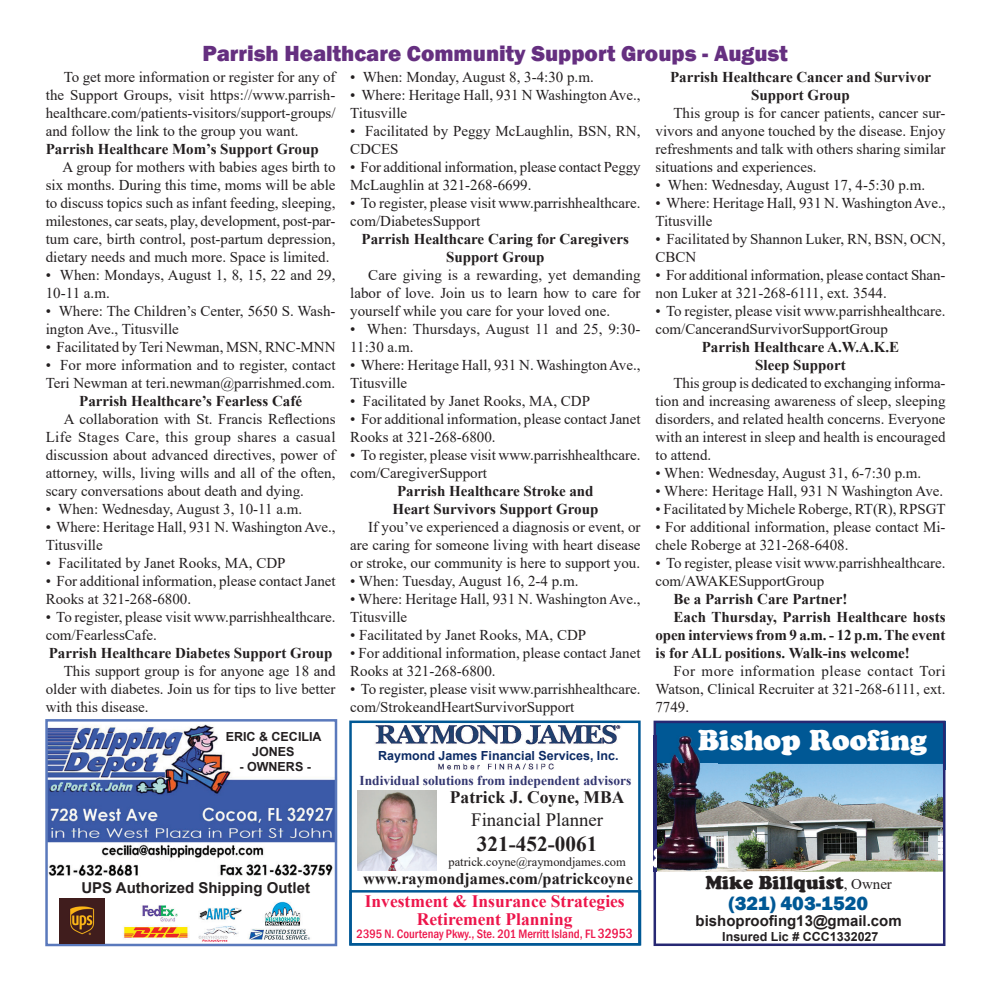
<style>
.page{position:relative;width:990px;height:990px;background:#fff}
.page>*{position:absolute;margin:0;border:0;box-sizing:border-box;transform-origin:0 0}
.t1{font:28.75px "Cupid Normal";color:#fff}
.t2{font:800 22.5px "Franklin Gothic";color:#652f80}
.t3{font:700 21.25px "Times New Roman";color:#231f20}
.t4{font:800 20px "Franklin Gothic";color:#005895}
.t5{font:18.75px "Cupid Normal";color:#231f20}
.t6{font:18.75px "Times New Roman";color:#231f20}
.t7{font:700 17.5px/17.5px "Times New Roman";color:#ed164b;text-align:center}
.t8{font:700 17.5px "Times New Roman";color:#231f20}
.t9{font:700 16.25px "Times New Roman";color:#231f20}
.t10{font:15px/18px "Times New Roman";color:#231f20}
.t11{font:700 15px/18px "Times New Roman";color:#231f20;text-align:center}
.t12{font:700 15px "Arial";color:#231f20}
.t13{font:700 13.5px "Times New Roman";color:#333670}
.t14{font:500 condensed 12.5px "Franklin Gothic";color:#ed164b}
.t15{font:700 12.5px/15px "Arial";color:#231f20;text-align:center}
.t16{font:700 12.5px "Arial";color:#0c2b65}
.t17{font:12.5px "Times New Roman";color:#231f20}
.s1{font-size:13.75px}
.s2{font-family:"Times New Roman";font-size:15px}
</style>
<div class="page">
<img style="left:123px;top:901px;width:187px;height:41px">
<img style="left:48px;top:724px;width:286px;height:152px">
<div style="left:45px;top:719px;width:292px;height:227px;border:2px solid #5a79bc"></div>
<div style="left:349px;top:721px;width:292px;height:225px;border:2px solid #005895"></div>
<img style="left:375px;top:726px;width:246px;height:44px">
<img style="left:358px;top:790px;width:78px;height:81px">
<div style="left:349px;top:890px;width:292px;height:56px;border:2px solid #005895"></div>
<div style="left:382px;top:750px;width:230px;height:11px;background:#fff"></div>
<img style="left:60px;top:899px;width:45px;height:45px">
<img style="left:654px;top:721px;width:291px;height:225px">
<img style="left:656px;top:736px;width:61px;height:135px">
<img style="left:654px;top:736px;width:2px;height:135px">
<img style="left:699px;top:736px;width:18px;height:20px">
<h2 class="t2" style="left:202px;top:40px;width:587px">Parrish Healthcare Community Support Groups - August</h2>
<p class="t10" style="left:46px;top:68px;width:291px;text-align:justify;text-indent:18px">To get more information or register for any of the Support Groups, visit https://www.parrish&shy;healthcare.com/patients-visitors/support-groups/ and follow the link to the group you want.</p>
<p class="t11" style="left:46px;top:140px;width:275px">Parrish Healthcare Mom’s Support Group</p>
<p class="t10" style="left:46px;top:158px;width:291px;text-align:justify;text-indent:17px">A group for mothers with babies ages birth to six months. During this time, moms will be able to discuss topics such as infant feeding, sleeping, milestones, car seats, play, development, post-par&shy;tum care, birth control, post-partum depression, dietary needs and much more. Space is limited.</p>
<p class="t10" style="left:46px;top:266px;width:291px">• When: Mondays, August 1, 8, 15, 22 and 29,<br>10-11 a.m.</p>
<p class="t10" style="left:46px;top:302px;width:291px">• Where: The Children’s Center, 5650 S. Wash&shy;ington Ave., Titusville</p>
<p class="t10" style="left:46px;top:338px;width:291px">• Facilitated by Teri Newman, MSN, RNC-MNN</p>
<p class="t10" style="left:46px;top:356px;width:291px">• For more information and to register, contact<br>Teri Newman at teri.newman@parrishmed.com.</p>
<p class="t11" style="left:79px;top:392px;width:224px">Parrish Healthcare’s Fearless Café</p>
<p class="t10" style="left:46px;top:410px;width:291px;text-align:justify;text-indent:18px">A collaboration with St. Francis Reflections Life Stages Care, this group shares a casual discussion about advanced directives, power of attorney, wills, living wills and all of the often, scary conversations about death and dying.</p>
<p class="t10" style="left:46px;top:500px;width:258px">• When: Wednesday, August 3, 10-11 a.m.</p>
<p class="t10" style="left:46px;top:518px;width:291px">• Where: Heritage Hall, 931 N. Washington Ave.,<br>Titusville</p>
<p class="t10" style="left:46px;top:554px;width:241px">• Facilitated by Janet Rooks, MA, CDP</p>
<p class="t10" style="left:46px;top:572px;width:291px">• For additional information, please contact Janet<br>Rooks at 321-268-6800.</p>
<p class="t10" style="left:46px;top:608px;width:291px">• To register, please visit www.parrishhealthcare. com/FearlessCafe.</p>
<p class="t11" style="left:49px;top:644px;width:285px">Parrish Healthcare Diabetes Support Group</p>
<p class="t10" style="left:46px;top:662px;width:291px;text-align:justify;text-indent:18px">This support group is for anyone age 18 and older with diabetes. Join us for tips to live better with this disease.</p>
<p class="t10" style="left:350px;top:68px;width:245px">• When: Monday, August 8, 3-4:30 p.m.</p>
<p class="t10" style="left:350px;top:86px;width:292px">• Where: Heritage Hall, 931 N Washington Ave.,<br>Titusville</p>
<p class="t10" style="left:350px;top:122px;width:292px">• Facilitated by Peggy McLaughlin, BSN, RN,<br>CDCES</p>
<p class="t10" style="left:350px;top:158px;width:292px">• For additional information, please contact Peggy<br>McLaughlin at 321-268-6699.</p>
<p class="t10" style="left:350px;top:194px;width:292px">• To register, please visit www.parrishhealthcare. com/DiabetesSupport</p>
<p class="t11" style="left:362px;top:230px;width:269px">Parrish Healthcare Caring for Caregivers<br>Support Group</p>
<p class="t10" style="left:350px;top:266px;width:292px;text-align:justify;text-indent:18px">Care giving is a rewarding, yet demanding labor of love. Join us to learn how to care for yourself while you care for your loved one.</p>
<p class="t10" style="left:350px;top:320px;width:292px">• When: Thursdays, August 11 and 25, 9:30-<br>11:30 a.m.</p>
<p class="t10" style="left:350px;top:356px;width:292px">• Where: Heritage Hall, 931 N. Washington Ave.,<br>Titusville</p>
<p class="t10" style="left:350px;top:392px;width:241px">• Facilitated by Janet Rooks, MA, CDP</p>
<p class="t10" style="left:350px;top:410px;width:292px">• For additional information, please contact Janet<br>Rooks at 321-268-6800.</p>
<p class="t10" style="left:350px;top:446px;width:292px">• To register, please visit www.parrishhealthcare. com/CaregiverSupport</p>
<p class="t11" style="left:392px;top:482px;width:207px">Parrish Healthcare Stroke and<br>Heart Survivors Support Group</p>
<p class="t10" style="left:350px;top:518px;width:292px;text-align:justify;text-indent:18px">If you’ve experienced a diagnosis or event, or are caring for someone living with heart disease or stroke, our community is here to support you.</p>
<p class="t10" style="left:350px;top:572px;width:230px">• When: Tuesday, August 16, 2-4 p.m.</p>
<p class="t10" style="left:350px;top:590px;width:292px">• Where: Heritage Hall, 931 N. Washington Ave.,<br>Titusville</p>
<p class="t10" style="left:350px;top:626px;width:238px">• Facilitated by Janet Rooks, MA, CDP</p>
<p class="t10" style="left:350px;top:644px;width:292px">• For additional information, please contact Janet<br>Rooks at 321-268-6800.</p>
<p class="t10" style="left:350px;top:680px;width:292px">• To register, please visit www.parrishhealthcare. com/StrokeandHeartSurvivorSupport</p>
<p class="t11" style="left:670px;top:68px;width:263px">Parrish Healthcare Cancer and Survivor<br>Support Group</p>
<p class="t10" style="left:656px;top:104px;width:292px;text-align:justify;text-indent:18px">This group is for cancer patients, cancer sur&shy;vivors and anyone touched by the disease. Enjoy refreshments and talk with others sharing similar situations and experiences.</p>
<p class="t10" style="left:656px;top:176px;width:271px">• When: Wednesday, August 17, 4-5:30 p.m.</p>
<p class="t10" style="left:656px;top:194px;width:292px">• Where: Heritage Hall, 931 N. Washington Ave.,<br>Titusville</p>
<p class="t10" style="left:656px;top:230px;width:292px">• Facilitated by Shannon Luker, RN, BSN, OCN,<br>CBCN</p>
<p class="t10" style="left:656px;top:266px;width:292px">• For additional information, please contact Shan&shy;non Luker at 321-268-6111, ext. 3544.</p>
<p class="t10" style="left:656px;top:302px;width:292px">• To register, please visit www.parrishhealthcare. com/CancerandSurvivorSupportGroup</p>
<p class="t11" style="left:702px;top:338px;width:199px">Parrish Healthcare A.W.A.K.E<br>Sleep Support</p>
<p class="t10" style="left:655px;top:374px;width:292px;text-align:justify;text-indent:18px">This group is dedicated to exchanging informa&shy;tion and increasing awareness of sleep, sleeping disorders, and related health concerns. Everyone with an interest in sleep and health is encouraged to attend.</p>
<p class="t10" style="left:655px;top:464px;width:267px">• When: Wednesday, August 31, 6-7:30 p.m.</p>
<p class="t10" style="left:655px;top:482px;width:289px">• Where: Heritage Hall, 931 N Washington Ave.</p>
<p class="t10" style="left:655px;top:500px;width:292px">• Facilitated by Michele Roberge, RT(R), RPSGT</p>
<p class="t10" style="left:655px;top:518px;width:292px">• For additional information, please contact Mi&shy;chele Roberge at 321-268-6408.</p>
<p class="t10" style="left:655px;top:554px;width:292px">• To register, please visit www.parrishhealthcare. com/AWAKESupportGroup</p>
<p class="t11" style="left:673px;top:590px;width:175px">Be a Parrish Care Partner!</p>
<p class="t11" style="left:673px;top:608px;width:274px">Each Thursday, Parrish Healthcare hosts</p>
<p class="t11" style="left:655px;top:626px;width:291px">open interviews from 9 a.m. - 12 p.m. The event</p>
<p class="t11" style="left:655px;top:644px;width:256px">is for ALL positions. Walk-ins welcome!</p>
<p class="t10" style="left:655px;top:662px;width:292px;text-align:justify;text-indent:18px">For more information please contact Tori Watson, Clinical Recruiter at 321-268-6111, ext.<br>7749.</p>
<p class="t15" style="left:226px;top:729px;width:97px">ERIC &amp; CECILIA<br>JONES</p>
<p class="t15" style="left:239px;top:759px;width:73px">- OWNERS -</p>
<p class="t12" style="left:81px;top:880px;width:230px">UPS Authorized Shipping Outlet</p>
<p class="t16" style="left:378px;top:749px;width:242px">Raymond James Financial Services, Inc.</p>
<p class="t13" style="left:359px;top:773px;width:274px">Individual solutions from independent advisors</p>
<p class="t8" style="left:450px;top:788px;width:176px">Patrick J. Coyne, MBA</p>
<p class="t6" style="left:471px;top:809px;width:133px">Financial Planner</p>
<h3 class="t3" style="left:477px;top:832px;width:122px">321-452-0061</h3>
<p class="t17" style="left:448px;top:855px;width:179px">patrick.coyne@raymondjames.com</p>
<p class="t7" style="left:365px;top:893px;width:262px">Investment &amp; Insurance Strategies<br>Retirement Planning</p>
<p class="t14" style="left:357px;top:927px;width:278px">2395 N. Courtenay Pkwy., Ste. 201 Merritt Island, FL <span class="s1">32953</span></p>
<p class="t9" style="left:363px;top:869px;width:271px">www.raymondjames.com/patrickcoyne</p>
<h1 class="t1" style="left:698px;top:720px;width:230px">Bishop Roofing</h1>
<p class="t5" style="left:705px;top:869px;width:188px">Mike Billquist<span class="s2">, Owner</span></p>
<h3 class="t4" style="left:729px;top:892px;width:141px">(321) 403-1520</h3>
<p class="t12" style="left:696px;top:913px;width:208px">bishoproofing13@gmail.com</p>
<p class="t15" style="left:722px;top:929px;width:158px">Insured Lic # CCC1332027</p>
</div>
